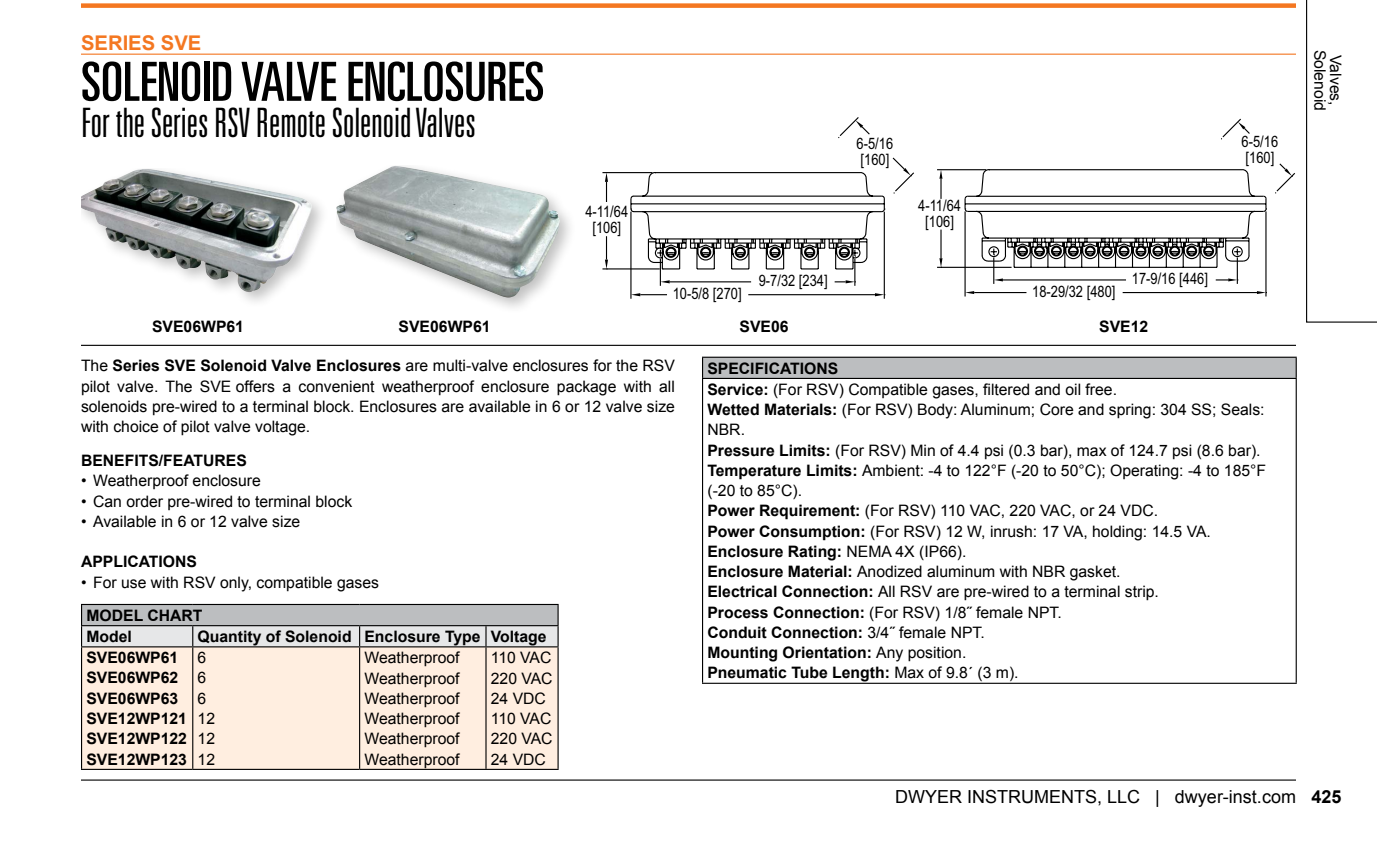
<style>
.page{position:relative;width:1377px;height:851px;background:#fff}
.page>*{position:absolute;margin:0;border:0;box-sizing:border-box;transform-origin:0 0}
.t1{font:ultra-condensed 54px "Univers LT Std";color:#000}
.t2{font:300 ultra-condensed 40.5px "Univers LT Std";color:#000}
.t3{font:700 20.25px "Arial";color:#f47721}
.t4{font:18px "Arial";color:#000}
.t5{font:700 18px "Arial";color:#000}
.t6{font:15.75px/20.2px "Arial";color:#000}
.t7{font:700 15.75px/20.2px "Arial";color:#000}
.t8{font:15.75px/15.8px "Arial Narrow";color:#000}
.s1{font-weight:700}
</style>
<div class="page">
<hr style="left:81px;top:779px;width:1215px;height:1px;background:#000">
<svg style="left:1306px;top:0;width:71px;height:322px"></svg>
<div style="left:81px;top:3px;width:1215px;height:5px;background:#f47721"></div>
<hr style="left:81px;top:54px;width:1215px;height:1px;background:#f47721">
<div style="left:336px;top:166px;width:241px;height:148px;background:#000;opacity:.25"></div>
<img style="left:336px;top:166px;width:224px;height:131px">
<hr style="left:748px;top:294px;width:127px;height:1px;background:#000">
<hr style="left:884px;top:212px;width:1px;height:87px;background:#000">
<hr style="left:630px;top:212px;width:2px;height:87px;background:#000">
<svg style="left:631px;top:293px;width:36px;height:3px"></svg>
<hr style="left:602px;top:268px;width:58px;height:1px;background:#000">
<hr style="left:602px;top:172px;width:50px;height:1px;background:#000">
<svg style="left:875px;top:293px;width:10px;height:3px"></svg>
<svg style="left:605px;top:173px;width:3px;height:29px"></svg>
<svg style="left:605px;top:236px;width:3px;height:33px"></svg>
<svg style="left:630px;top:117px;width:284px;height:169px"></svg>
<hr style="left:81px;top:345px;width:1215px;height:1px;background:#000">
<div style="left:703px;top:357px;width:593px;height:21px;background:#bcbec0"></div>
<hr style="left:1296px;top:379px;width:1px;height:303px;background:#000">
<hr style="left:702px;top:379px;width:1px;height:303px;background:#000">
<hr style="left:702px;top:682px;width:595px;height:1px;background:#000">
<hr style="left:702px;top:356px;width:595px;height:2px;background:#000">
<svg style="left:702px;top:358px;width:1px;height:20px"></svg>
<svg style="left:1296px;top:358px;width:1px;height:20px"></svg>
<hr style="left:702px;top:378px;width:595px;height:1px;background:#000">
<svg style="left:1238px;top:122px;width:7px;height:7px"></svg>
<svg style="left:964px;top:138px;width:329px;height:147px"></svg>
<svg style="left:994px;top:278px;width:9px;height:3px"></svg>
<hr style="left:1123px;top:292px;width:134px;height:1px;background:#000">
<hr style="left:974px;top:292px;width:52px;height:1px;background:#000">
<hr style="left:1265px;top:211px;width:2px;height:85px;background:#000">
<hr style="left:965px;top:211px;width:1px;height:85px;background:#000">
<svg style="left:1228px;top:278px;width:10px;height:3px"></svg>
<svg style="left:965px;top:291px;width:9px;height:3px"></svg>
<hr style="left:940px;top:229px;width:2px;height:29px;background:#000">
<hr style="left:940px;top:179px;width:2px;height:20px;background:#000">
<hr style="left:937px;top:267px;width:75px;height:1px;background:#000">
<hr style="left:937px;top:169px;width:49px;height:1px;background:#000">
<svg style="left:1257px;top:291px;width:10px;height:3px"></svg>
<svg style="left:939px;top:170px;width:4px;height:9px"></svg>
<svg style="left:939px;top:258px;width:4px;height:10px"></svg>
<div style="left:81px;top:169px;width:248px;height:141px;background:#000;opacity:.25"></div>
<img style="left:81px;top:169px;width:165px;height:122px">
<div style="left:82px;top:647px;width:476px;height:121px;background:#ffeee0"></div>
<hr style="left:192px;top:647px;width:1px;height:121px;background:#000">
<hr style="left:359px;top:647px;width:1px;height:121px;background:#000">
<hr style="left:485px;top:647px;width:2px;height:121px;background:#000">
<hr style="left:558px;top:647px;width:1px;height:121px;background:#000">
<hr style="left:81px;top:604px;width:112px;height:1px;background:#000">
<hr style="left:193px;top:604px;width:167px;height:1px;background:#000">
<hr style="left:360px;top:604px;width:126px;height:1px;background:#000">
<hr style="left:486px;top:604px;width:73px;height:1px;background:#000">
<svg style="left:81px;top:605px;width:478px;height:41px;background:#cccdcf"></svg>
<hr style="left:193px;top:625px;width:167px;height:1px;background:#000">
<hr style="left:360px;top:625px;width:126px;height:1px;background:#000">
<hr style="left:486px;top:625px;width:73px;height:1px;background:#000">
<hr style="left:81px;top:646px;width:112px;height:1px;background:#000">
<hr style="left:81px;top:647px;width:1px;height:121px;background:#000">
<hr style="left:193px;top:646px;width:167px;height:1px;background:#000">
<hr style="left:360px;top:646px;width:126px;height:1px;background:#000">
<hr style="left:486px;top:646px;width:73px;height:1px;background:#000">
<hr style="left:81px;top:768px;width:112px;height:2px;background:#000">
<hr style="left:193px;top:768px;width:167px;height:2px;background:#000">
<hr style="left:360px;top:768px;width:126px;height:2px;background:#000">
<hr style="left:486px;top:768px;width:73px;height:2px;background:#000">
<p class="t3" style="left:81px;top:29px;width:122px">SERIES SVE</p>
<h1 class="t1" style="left:81px;top:51px;width:465px">SOLENOID VALVE ENCLOSURES</h1>
<h2 class="t2" style="left:81px;top:101px;width:396px">For the Series RSV Remote Solenoid Valves</h2>
<p class="t8" style="left:585px;top:203px;width:44px;text-align:center">4-11/64 [106]</p>
<p class="t8" style="left:673px;top:285px;width:70px">10-5/8 [270]</p>
<p class="t8" style="left:759px;top:272px;width:70px">9-7/32 [234]</p>
<p class="t8" style="left:857px;top:135px;width:38px">6-5/16 [160]</p>
<p class="t8" style="left:918px;top:197px;width:44px;text-align:center">4-11/64 [106]</p>
<p class="t8" style="left:1032px;top:283px;width:85px">18-29/32 [480]</p>
<p class="t8" style="left:1132px;top:270px;width:78px">17-9/16 [446]</p>
<p class="t7" style="left:152px;top:317px;width:93px">SVE06WP61</p>
<p class="t7" style="left:399px;top:317px;width:93px">SVE06WP61</p>
<p class="t7" style="left:740px;top:317px;width:51px">SVE06</p>
<p class="t7" style="left:1099px;top:317px;width:51px">SVE12</p>
<p class="t8" style="left:1242px;top:133px;width:38px">6-5/16 [160]</p>
<p class="t6" style="left:81px;top:356px;width:596px;text-align:justify">The <span class="s1">Series SVE Solenoid Valve Enclosures</span> are multi-valve enclosures for the RSV pilot valve. The SVE offers a convenient weatherproof enclosure package with all solenoids pre-wired to a terminal block. Enclosures are available in 6 or 12 valve size with choice of pilot valve voltage.</p>
<p class="t7" style="left:81px;top:451px;width:167px">BENEFITS/FEATURES</p>
<p class="t6" style="left:81px;top:471px;width:181px">• Weatherproof enclosure</p>
<p class="t6" style="left:81px;top:491px;width:273px">• Can order pre-wired to terminal block</p>
<p class="t6" style="left:81px;top:511px;width:221px">• Available in 6 or 12 valve size</p>
<p class="t7" style="left:81px;top:552px;width:118px">APPLICATIONS</p>
<p class="t6" style="left:81px;top:572px;width:300px">• For use with RSV only, compatible gases</p>
<p class="t7" style="left:86px;top:605px;width:118px;line-height:21.2px">MODEL CHART<br>Model</p>
<p class="t7" style="left:198px;top:626px;width:350px">Quantity of Solenoid Enclosure Type Voltage</p>
<p class="t7" style="left:86px;top:648px;width:102px">SVE06WP61<br>SVE06WP62<br>SVE06WP63<br>SVE12WP121<br>SVE12WP122<br>SVE12WP123</p>
<p class="t6" style="left:198px;top:647px;width:19px">6<br>6<br>6<br>12<br>12<br>12</p>
<p class="t6" style="left:364px;top:647px;width:97px;text-align:justify">Weatherproof Weatherproof Weatherproof Weatherproof Weatherproof Weatherproof</p>
<p class="t6" style="left:491px;top:647px;width:63px">110 VAC<br>220 VAC<br>24 VDC<br>110 VAC<br>220 VAC<br>24 VDC</p>
<p class="t6" style="left:707px;top:358px;width:560px"><span class="s1">SPECIFICATIONS<br>Service:</span> (For RSV) Compatible gases, filtered and oil free.<br><span class="s1">Wetted Materials:</span> (For RSV) Body: Aluminum; Core and spring: 304 SS; Seals:<br>NBR.<br><span class="s1">Pressure Limits:</span> (For RSV) Min of 4.4 psi (0.3 bar), max of 124.7 psi (8.6 bar).<br><span class="s1">Temperature Limits:</span> Ambient: -4 to 122°F (-20 to 50°C); Operating: -4 to 185°F (-20 to 85°C).<br><span class="s1">Power Requirement:</span> (For RSV) 110 VAC, 220 VAC, or 24 VDC.<br><span class="s1">Power Consumption:</span> (For RSV) 12 W, inrush: 17 VA, holding: 14.5 VA.<br><span class="s1">Enclosure Rating:</span> NEMA 4X (IP66).<br><span class="s1">Enclosure Material:</span> Anodized aluminum with NBR gasket.<br><span class="s1">Electrical Connection:</span> All RSV are pre-wired to a terminal strip.<br><span class="s1">Process Connection:</span> (For RSV) 1/8˝ female NPT.<br><span class="s1">Conduit Connection:</span> 3/4˝ female NPT.<br><span class="s1">Mounting Orientation:</span> Any position.<br><span class="s1">Pneumatic Tube Length:</span> Max of 9.8´ (3 m).</p>
<p class="t4" style="left:895px;top:785px;width:402px">DWYER INSTRUMENTS, LLC | dwyer-inst.com</p>
<p class="t6" style="left:1343px;top:50px;width:63px;line-height:15.8px;text-align:center;rotate:90deg">Valves,<br>Solenoid</p>
<p class="t5" style="left:1311px;top:785px;width:32px">425</p>
</div>
